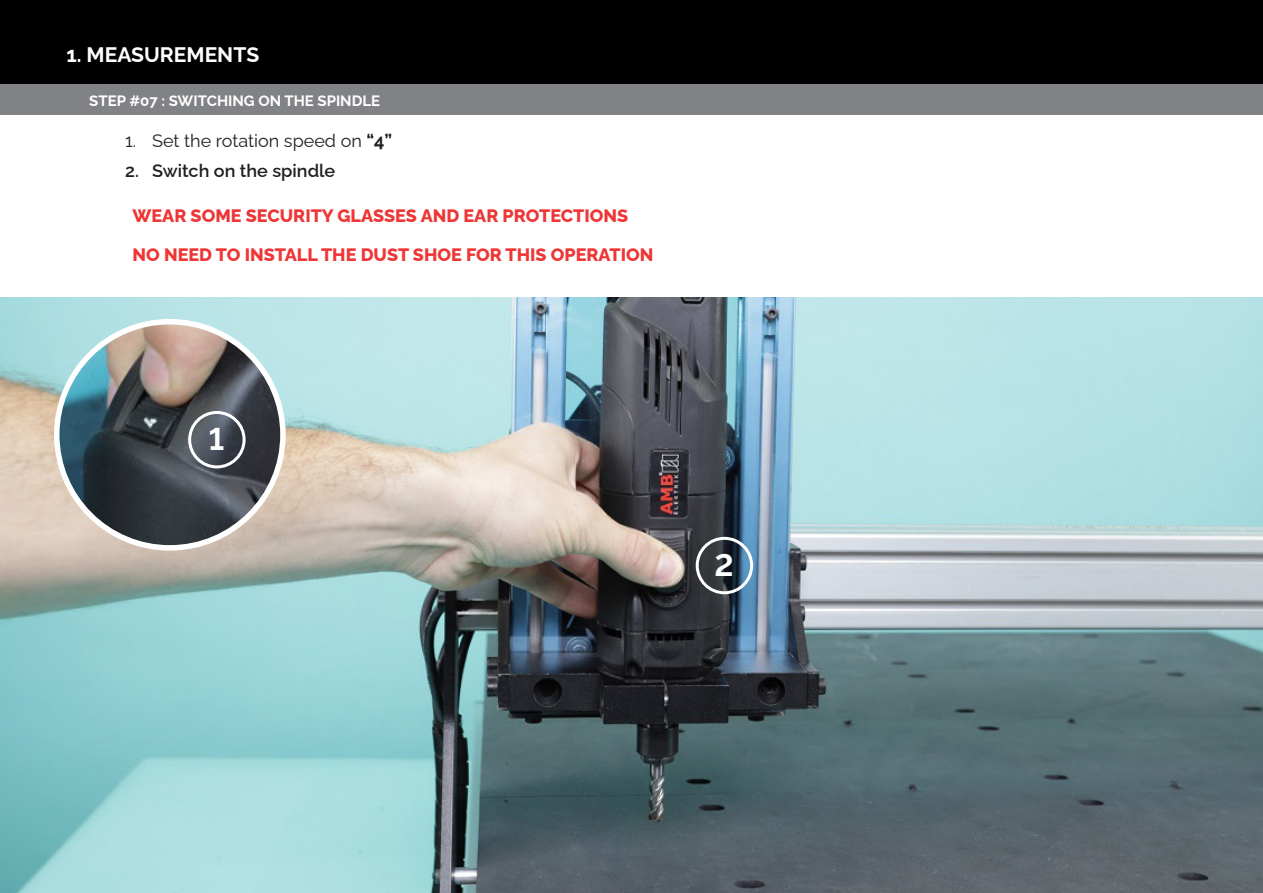
<style>
.page{position:relative;width:1263px;height:893px;background:#fff}
.page>*{position:absolute;margin:0;border:0;box-sizing:border-box;transform-origin:0 0}
.t1{font:700 31.5px "Raleway";color:#fff}
.t2{font:700 21px "Raleway";color:#fff}
.t3{font:800 18px "Raleway";color:#ee3636}
.t4{font:18px "Raleway";color:#231f20}
.t5{font:600 18px "Raleway";color:#231f20}
.t6{font:700 15px "Raleway";color:#fff}
.s1{font-weight:700}
</style>
<div class="page">
<div style="left:0;top:0;width:1263px;height:84px;background:#000001"></div>
<div style="left:0;top:84px;width:1263px;height:31px;background:#808285"></div>
<img style="left:0;top:298px;width:1263px;height:595px">
<img style="left:57px;top:322px;width:226px;height:226px;border-radius:113px">
<div style="left:54px;top:319px;width:232px;height:232px;border:5px solid #fff;border-radius:50%"></div>
<div style="left:188px;top:411px;width:58px;height:57px;border:3px solid #fff;border-radius:50%"></div>
<div style="left:696px;top:537px;width:57px;height:57px;border:3px solid #fff;border-radius:50%"></div>
<p class="t2" style="left:66px;top:38px;width:194px">1. MEASUREMENTS</p>
<p class="t6" style="left:89px;top:88px;width:292px">STEP #07 : SWITCHING ON THE SPINDLE</p>
<p class="t4" style="left:125px;top:126px;width:269px">1. Set the rotation speed on <span class="s1">“4”</span></p>
<p class="t5" style="left:125px;top:157px;width:212px">2. Switch on the spindle</p>
<p class="t3" style="left:133px;top:202px;width:497px">WEAR SOME SECURITY GLASSES AND EAR PROTECTIONS</p>
<p class="t3" style="left:133px;top:240px;width:522px">NO NEED TO INSTALL THE DUST SHOE FOR THIS OPERATION</p>
<p class="t1" style="left:209px;top:414px;width:17px">1</p>
<p class="t1" style="left:715px;top:540px;width:21px">2</p>
</div>
